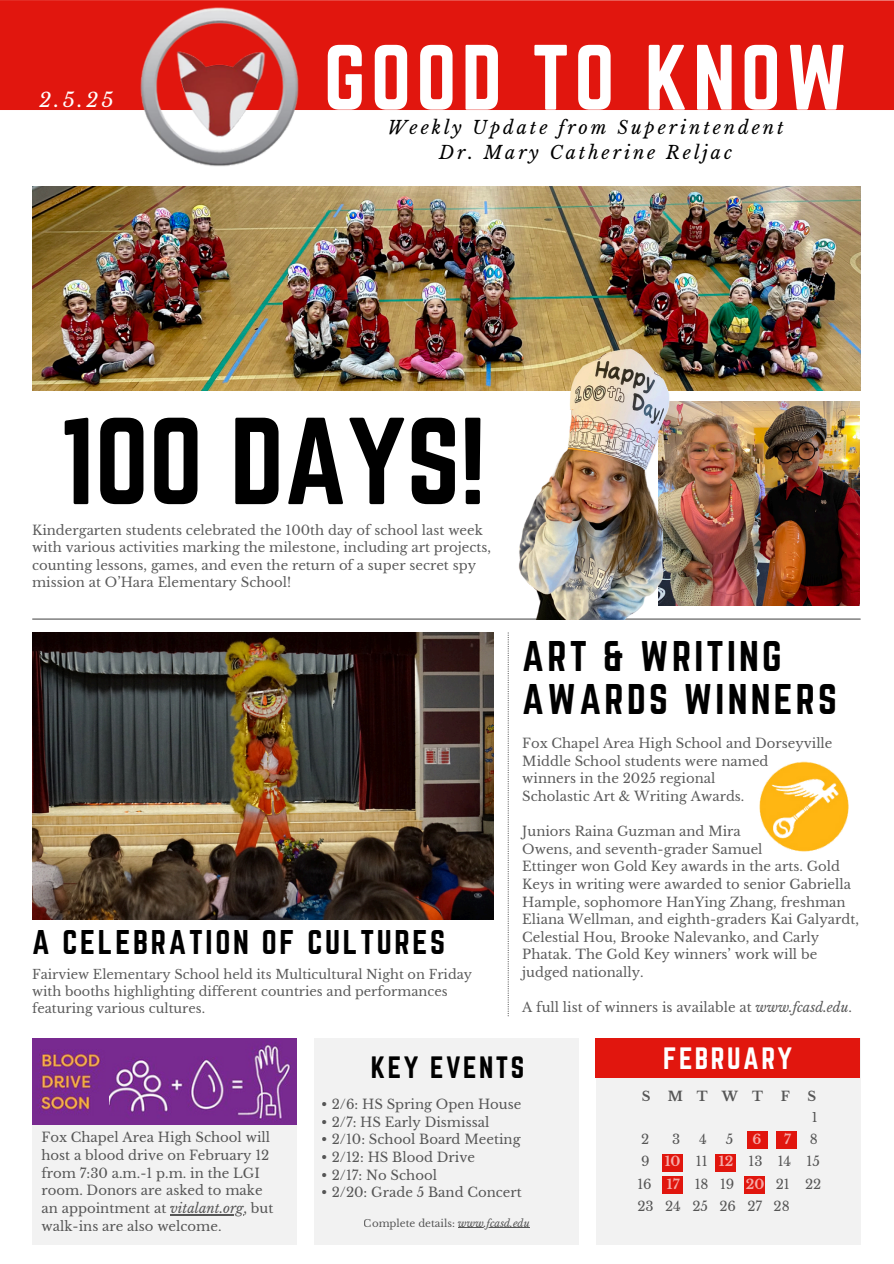
<style>
.page{position:relative;width:894px;height:1264px;background:#fff}
.page>*{position:absolute;margin:0;border:0;box-sizing:border-box;transform-origin:0 0}
.t1{font:108px "Norwester";color:#000}
.t2{font:81px "Norwester";letter-spacing:.06em;color:#fff}
.t3{font:37.5px/43.8px "Norwester";letter-spacing:.085em;color:#000}
.t4{font:30px "Norwester";letter-spacing:.09em;color:#000}
.t5{font:27px "Norwester";letter-spacing:.09em;color:#000}
.t6{font:27px "Norwester";letter-spacing:.09em;color:#fff}
.t7{font:italic 19.5px "Libre Baskerville";color:#fff}
.t8{font:italic 18px/24.8px "Libre Baskerville";letter-spacing:.16em;color:#000;text-align:center}
.t9{font:13.2px/17.5px "Libre Baskerville";color:#000}
.t10{font:700 13.2px "Libre Baskerville";color:#000}
.t11{font:700 13.2px "Libre Baskerville";color:#fff}
.t12{font:12.9px/17.2px "Libre Baskerville";color:#000}
.t13{font:10.2px "Libre Baskerville";color:#000}
.s1{font-style:italic}
.s2{font-weight:700;color:#fff}
</style>
<div class="page">
<div style="left:0;top:0;width:893px;height:110px;background:#e1160e"></div>
<img style="left:110px;top:0;width:256px;height:167px">
<div style="left:314px;top:1038px;width:264px;height:206px;background:#f2f2f2"></div>
<div style="left:595px;top:1038px;width:265px;height:206px;background:#f2f2f2"></div>
<div style="left:747px;top:1131px;width:20px;height:18px;background:#e1160e"></div>
<div style="left:776px;top:1131px;width:21px;height:18px;background:#e1160e"></div>
<div style="left:661px;top:1154px;width:21px;height:17px;background:#e1160e"></div>
<div style="left:715px;top:1154px;width:21px;height:17px;background:#e1160e"></div>
<div style="left:661px;top:1176px;width:21px;height:18px;background:#e1160e"></div>
<div style="left:744px;top:1176px;width:20px;height:18px;background:#e1160e"></div>
<div style="left:595px;top:1038px;width:264px;height:39px;background:#e1160e"></div>
<div style="left:32px;top:1038px;width:264px;height:206px;background:#f2f2f2"></div>
<img style="left:108px;top:1038px;width:189px;height:86px">
<img style="left:32px;top:1038px;width:76px;height:86px">
<img style="left:32px;top:186px;width:828px;height:204px">
<hr style="left:33px;top:618px;width:827px;height:1px;background:#545454">
<img style="left:727px;top:401px;width:132px;height:205px">
<img style="left:475px;top:321px;width:252px;height:298px">
<img style="left:32px;top:632px;width:461px;height:287px">
<svg style="left:507px;top:632px;width:1px;height:384px"></svg>
<img style="left:759px;top:761px;width:90px;height:91px">
<hr style="left:458px;top:1227px;width:71px;height:1px;background:#000">
<hr style="left:170px;top:1214px;width:73px;height:1px;background:#000">
<h2 class="t7" style="left:39px;top:88px;width:76px">2.5.25</h2>
<p class="t2" style="left:323px;top:29px;width:525px">GOOD TO KNOW</p>
<p class="t8" style="left:387px;top:115px;width:397px">Weekly Update from Superintendent<br>Dr. Mary Catherine Reljac</p>
<p class="t1" style="left:59px;top:396px;width:428px">100 DAYS!</p>
<p class="t9" style="left:32px;top:521px;width:460px">Kindergarten students celebrated the 100th day of school last week with various activities marking the milestone, including art projects, counting lessons, games, and even the return of a super secret spy mission at O’Hara Elementary School!</p>
<p class="t4" style="left:32px;top:924px;width:414px">A CELEBRATION OF CULTURES</p>
<p class="t12" style="left:32px;top:965px;width:441px">Fairview Elementary School held its Multicultural Night on Friday with booths highlighting different countries and performances featuring various cultures.</p>
<h1 class="t3" style="left:522px;top:633px;width:316px">ART &amp; WRITING<br>AWARDS WINNERS</h1>
<p class="t9" style="left:522px;top:734px;width:311px">Fox Chapel Area High School and Dorseyville Middle School students were named<br>winners in the 2025 regional<br>Scholastic Art &amp; Writing Awards.</p>
<p class="t9" style="left:522px;top:822px;width:338px">Juniors Raina Guzman and Mira<br>Owens, and seventh-grader Samuel<br>Ettinger won Gold Key awards in the arts. Gold Keys in writing were awarded to senior Gabriella Hample, sophomore HanYing Zhang, freshman Eliana Wellman, and eighth-graders Kai Galyardt, Celestial Hou, Brooke Nalevanko, and Carly Phatak. The Gold Key winners’ work will be judged nationally.</p>
<p class="t9" style="left:522px;top:998px;width:331px">A full list of winners is available at <span class="s1">www.fcasd.edu</span>.</p>
<p class="t9" style="left:41px;top:1128px;width:233px">Fox Chapel Area High School will host a blood drive on February 12 from 7:30 a.m.-1 p.m. in the LGI room. Donors are asked to make an appointment at <span class="s1">vitalant.org</span>, but walk-ins are also welcome.</p>
<h5 class="t5" style="left:371px;top:1050px;width:155px">KEY EVENTS</h5>
<p class="t9" style="left:321px;top:1095px;width:201px">• 2/6: HS Spring Open House</p>
<p class="t9" style="left:321px;top:1113px;width:169px">• 2/7: HS Early Dismissal</p>
<p class="t9" style="left:321px;top:1130px;width:200px">• 2/10: School Board Meeting</p>
<p class="t9" style="left:321px;top:1148px;width:155px">• 2/12: HS Blood Drive</p>
<p class="t9" style="left:321px;top:1166px;width:117px">• 2/17: No School</p>
<p class="t9" style="left:321px;top:1183px;width:202px">• 2/20: Grade 5 Band Concert</p>
<p class="t13" style="left:364px;top:1216px;width:167px">Complete details: <span class="s1">www.fcasd.edu</span></p>
<h5 class="t6" style="left:663px;top:1041px;width:131px">FEBRUARY</h5>
<p class="t10" style="left:641px;top:1088px;width:10px">S</p>
<p class="t10" style="left:667px;top:1088px;width:97px">MTWT</p>
<p class="t10" style="left:780px;top:1088px;width:11px">F</p>
<p class="t10" style="left:807px;top:1088px;width:10px">S</p>
<p class="t9" style="left:811px;top:1109px;width:7px">1</p>
<p class="t9" style="left:641px;top:1131px;width:10px">2</p>
<p class="t9" style="left:672px;top:1131px;width:10px">3</p>
<p class="t9" style="left:699px;top:1131px;width:9px">4</p>
<p class="t9" style="left:725px;top:1131px;width:9px">5</p>
<p class="t11" style="left:752px;top:1131px;width:10px">6</p>
<p class="t11" style="left:783px;top:1131px;width:8px">7</p>
<p class="t9" style="left:637px;top:1128px;width:185px;line-height:22px;text-indent:172px">8<br>9 <span class="s2">10</span> 11 <span class="s2">12</span> 13 14 15<br>16 <span class="s2">17</span> 18 19 <span class="s2">20</span> 21 22<br>23 24 25 26 27 28</p>
</div>
